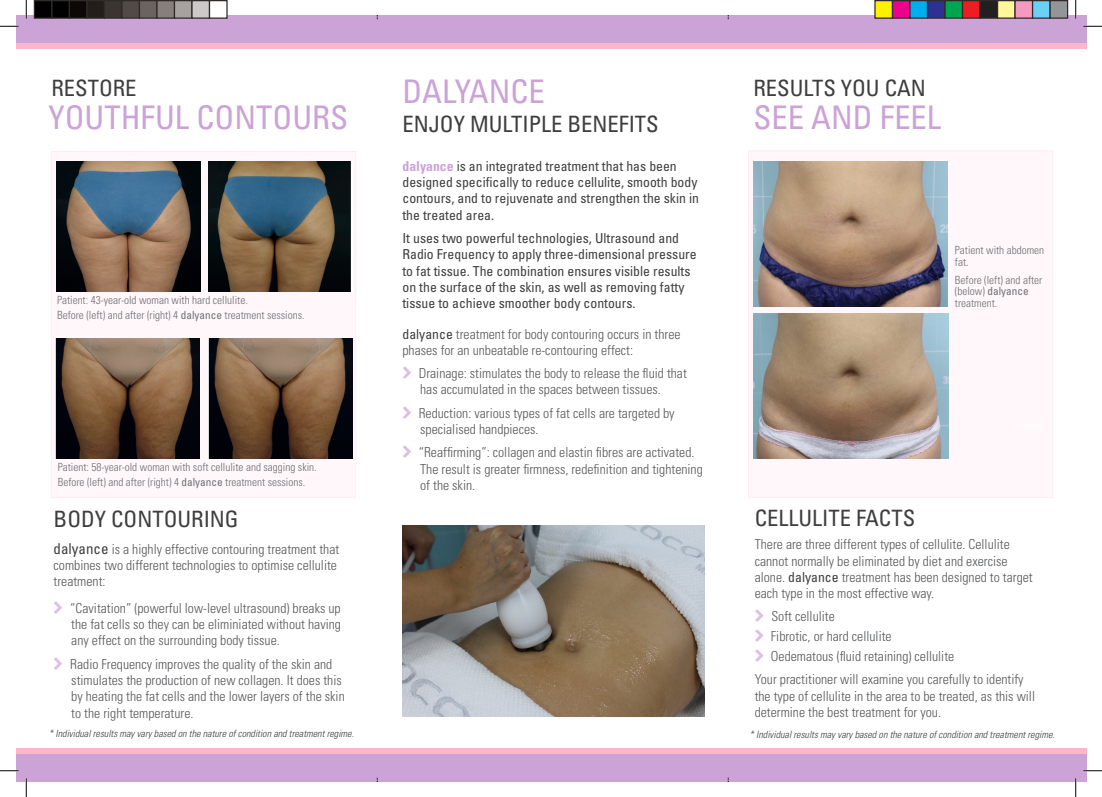
<style>
.page{position:relative;width:1102px;height:797px;background:#fff}
.page>*{position:absolute;margin:0;border:0;box-sizing:border-box;transform-origin:0 0}
.Header_Orange{font:condensed 32.5px "Univers LT Std";color:#cba3d7}
.Header_Black{font:condensed 22.5px "Univers LT Std";color:#3e3e3f}
.Step_Box_Text{font:condensed 22.5px "Univers LT Std";color:#3e3e3f}
.Step_Box_Text-2{font:300 condensed 13.75px/16.2px "Univers LT Std";color:#57585a}
.Body{font:condensed 13.75px/16.2px "Univers LT Std";color:#3e3e3f}
.bullet_points{font:300 condensed 13.75px/16.2px "Univers LT Std";color:#57585a}
.Body-2{font:300 condensed 13.75px/16.2px "Univers LT Std";color:#57585a}
.captions{font:300 condensed 11.25px/11.2px "Univers LT Std";color:#6d6e71}
.captions-2{font:italic 300 condensed 10px "Univers LT Std";color:#3e3e3f}
.s1{font-weight:400}
.s2{font-weight:400;font-size:15px;color:#3e3e3f}
.s3{font-weight:700;color:#cba3d7}
.s4{font-weight:400;color:#3e3e3f}
</style>
<div class="page">
<div style="left:748px;top:150px;width:305px;height:348px;background:#fff7fa;border:1px solid #ffecf2"></div>
<div style="left:16px;top:754px;width:1070px;height:27px;background:#cba3d7"></div>
<div style="left:16px;top:16px;width:1070px;height:27px;background:#cba3d7"></div>
<div style="left:16px;top:748px;width:1070px;height:6px;background:#fab6cd"></div>
<div style="left:16px;top:43px;width:1070px;height:5px;background:#fab6cd"></div>
<div style="left:51px;top:151px;width:305px;height:347px;background:#fff7fa;border:1px solid #ffecf2"></div>
<img style="left:56px;top:162px;width:144px;height:129px">
<img style="left:402px;top:525px;width:302px;height:192px">
<img style="left:753px;top:161px;width:194px;height:146px">
<img style="left:753px;top:313px;width:195px;height:146px">
<img style="left:208px;top:162px;width:143px;height:129px">
<img style="left:55px;top:339px;width:144px;height:119px">
<img style="left:208px;top:339px;width:144px;height:119px">
<svg style="left:0;top:25px;width:19px;height:2px"></svg>
<svg style="left:1083px;top:25px;width:18px;height:2px"></svg>
<svg style="left:0;top:770px;width:19px;height:1px"></svg>
<svg style="left:1083px;top:770px;width:18px;height:1px"></svg>
<svg style="left:25px;top:0;width:2px;height:19px"></svg>
<svg style="left:25px;top:778px;width:2px;height:19px"></svg>
<svg style="left:1074px;top:0;width:2px;height:19px"></svg>
<svg style="left:1074px;top:778px;width:2px;height:19px"></svg>
<div style="left:34px;top:1px;width:18px;height:17px;background:#000"></div>
<div style="left:34px;top:0;width:18px;height:19px;border:1px solid #302a28"></div>
<div style="left:52px;top:1px;width:17px;height:17px;background:#000"></div>
<div style="left:51px;top:0;width:19px;height:19px;border:1px solid #302a28"></div>
<div style="left:69px;top:1px;width:18px;height:17px;background:#0c0806"></div>
<div style="left:69px;top:0;width:19px;height:19px;border:1px solid #302a28"></div>
<div style="left:87px;top:1px;width:17px;height:17px;background:#241e1b"></div>
<div style="left:86px;top:0;width:19px;height:19px;border:1px solid #302a28"></div>
<div style="left:104px;top:1px;width:18px;height:17px;background:#3b3532"></div>
<div style="left:104px;top:0;width:18px;height:19px;border:1px solid #302a28"></div>
<div style="left:122px;top:1px;width:17px;height:17px;background:#524a47"></div>
<div style="left:121px;top:0;width:19px;height:19px;border:1px solid #302a28"></div>
<div style="left:139px;top:1px;width:18px;height:17px;background:#6b6360"></div>
<div style="left:139px;top:0;width:19px;height:19px;border:1px solid #302a28"></div>
<div style="left:157px;top:1px;width:17px;height:17px;background:#867f7c"></div>
<div style="left:156px;top:0;width:19px;height:19px;border:1px solid #302a28"></div>
<div style="left:174px;top:1px;width:18px;height:17px;background:#a7a2a0"></div>
<div style="left:174px;top:0;width:18px;height:19px;border:1px solid #302a28"></div>
<div style="left:192px;top:1px;width:17px;height:17px;background:#cdc9c8"></div>
<div style="left:191px;top:0;width:19px;height:19px;border:1px solid #302a28"></div>
<div style="left:209px;top:1px;width:18px;height:17px;background:#fff"></div>
<div style="left:209px;top:0;width:19px;height:19px;border:1px solid #302a28"></div>
<div style="left:874px;top:1px;width:18px;height:17px;background:#fff101"></div>
<div style="left:874px;top:0;width:19px;height:19px;border:1px solid #302a28"></div>
<div style="left:892px;top:1px;width:17px;height:17px;background:#ed028c"></div>
<div style="left:891px;top:0;width:19px;height:19px;border:1px solid #302a28"></div>
<div style="left:909px;top:1px;width:18px;height:17px;background:#00aeef"></div>
<div style="left:909px;top:0;width:19px;height:19px;border:1px solid #302a28"></div>
<div style="left:927px;top:1px;width:17px;height:17px;background:#2e3092"></div>
<div style="left:926px;top:0;width:19px;height:19px;border:1px solid #302a28"></div>
<div style="left:944px;top:1px;width:18px;height:17px;background:#00a54f"></div>
<div style="left:944px;top:0;width:19px;height:19px;border:1px solid #302a28"></div>
<div style="left:962px;top:1px;width:17px;height:17px;background:#ee1d23"></div>
<div style="left:961px;top:0;width:19px;height:19px;border:1px solid #302a28"></div>
<div style="left:979px;top:1px;width:18px;height:17px;background:#231f20"></div>
<div style="left:979px;top:0;width:19px;height:19px;border:1px solid #302a28"></div>
<div style="left:997px;top:1px;width:17px;height:17px;background:#fff79a"></div>
<div style="left:996px;top:0;width:19px;height:19px;border:1px solid #302a28"></div>
<div style="left:1014px;top:1px;width:18px;height:17px;background:#f499c2"></div>
<div style="left:1014px;top:0;width:19px;height:19px;border:1px solid #302a28"></div>
<div style="left:1032px;top:1px;width:17px;height:17px;background:#6bcff6"></div>
<div style="left:1031px;top:0;width:19px;height:19px;border:1px solid #302a28"></div>
<div style="left:1049px;top:1px;width:18px;height:17px;background:#939598"></div>
<div style="left:1049px;top:0;width:19px;height:19px;border:1px solid #302a28"></div>
<p class="Header_Black" style="left:51px;top:74px;width:87px">RESTORE</p>
<p class="Header_Orange" style="left:48px;top:97px;width:301px">YOUTHFUL CONTOURS</p>
<p class="captions" style="left:57px;top:295px;width:192px">Patient: 43-year-old woman with hard cellulite.</p>
<p class="captions" style="left:57px;top:309px;width:249px">Before (left) and after (right) 4 <span class="s1">dalyance</span> treatment sessions.</p>
<p class="captions" style="left:58px;top:461px;width:260px">Patient: 58-year-old woman with soft cellulite and sagging skin.</p>
<p class="captions" style="left:58px;top:476px;width:249px">Before (left) and after (right) 4 <span class="s1">dalyance</span> treatment sessions.</p>
<p class="Step_Box_Text" style="left:54px;top:504px;width:187px">BODY CONTOURING</p>
<p class="Step_Box_Text-2" style="left:54px;top:540px;width:287px"><span class="s2">dalyance</span> is a highly effective contouring treatment that combines two different technologies to optimise cellulite treatment:</p>
<p class="Step_Box_Text-2" style="left:70px;top:600px;width:272px;text-align:justify">“Cavitation” (powerful low-level ultrasound) breaks up the fat cells so they can be eliminiated without having any effect on the surrounding body tissue.</p>
<p class="Step_Box_Text-2" style="left:70px;top:656px;width:276px">Radio Frequency improves the quality of the skin and stimulates the production of new collagen. It does this by heating the fat cells and the lower layers of the skin to the right temperature.</p>
<p class="captions-2" style="left:49px;top:727px;width:306px">* Individual results may vary based on the nature of condition and treatment regime.</p>
<p class="Header_Orange" style="left:402px;top:71px;width:144px">DALYANCE</p>
<p class="Header_Black" style="left:402px;top:110px;width:258px">ENJOY MULTIPLE BENEFITS</p>
<p class="Body" style="left:402px;top:158px;width:298px"><span class="s3">dalyance</span> is an integrated treatment that has been designed specifically to reduce cellulite, smooth body contours, and to rejuvenate and strengthen the skin in the treated area.</p>
<p class="Body" style="left:402px;top:230px;width:296px">It uses two powerful technologies, Ultrasound and Radio Frequency to apply three-dimensional pressure to fat tissue. The combination ensures visible results on the surface of the skin, as well as removing fatty tissue to achieve smoother body contours.</p>
<p class="Body-2" style="left:402px;top:325px;width:279px"><span class="s4">dalyance</span> treatment for body contouring occurs in three phases for an unbeatable re-contouring effect:</p>
<p class="Step_Box_Text-2" style="left:418px;top:365px;width:269px">Drainage: stimulates the body to release the fluid that has accumulated in the spaces between tissues.</p>
<p class="Step_Box_Text-2" style="left:418px;top:405px;width:257px">Reduction: various types of fat cells are targeted by specialised handpieces.</p>
<p class="Step_Box_Text-2" style="left:418px;top:444px;width:285px">“Reaffirming”: collagen and elastin fibres are activated.<br>The result is greater firmness, redefinition and tightening of the skin.</p>
<p class="Header_Black" style="left:753px;top:74px;width:174px">RESULTS YOU CAN</p>
<p class="Header_Orange" style="left:753px;top:97px;width:189px">SEE AND FEEL</p>
<p class="captions" style="left:954px;top:245px;width:91px">Patient with abdomen fat.</p>
<p class="captions" style="left:954px;top:274px;width:89px">Before (left) and after (below) <span class="s1">dalyance </span>treatment.</p>
<p class="Header_Black" style="left:754px;top:503px;width:162px">CELLULITE FACTS</p>
<p class="Step_Box_Text-2" style="left:754px;top:536px;width:279px">There are three different types of cellulite. Cellulite cannot normally be eliminated by diet and exercise alone. <span class="s4">dalyance</span> treatment has been designed to target each type in the most effective way.</p>
<p class="Step_Box_Text-2" style="left:771px;top:608px;width:65px">Soft cellulite</p>
<p class="Step_Box_Text-2" style="left:770px;top:628px;width:122px">Fibrotic, or hard cellulite</p>
<p class="Step_Box_Text-2" style="left:770px;top:648px;width:185px">Oedematous (fluid retaining) cellulite</p>
<p class="bullet_points" style="left:754px;top:671px;width:282px">Your practitioner will examine you carefully to identify the type of cellulite in the area to be treated, as this will determine the best treatment for you.</p>
<p class="captions-2" style="left:749px;top:728px;width:306px">* Individual results may vary based on the nature of condition and treatment regime.</p>
</div>
